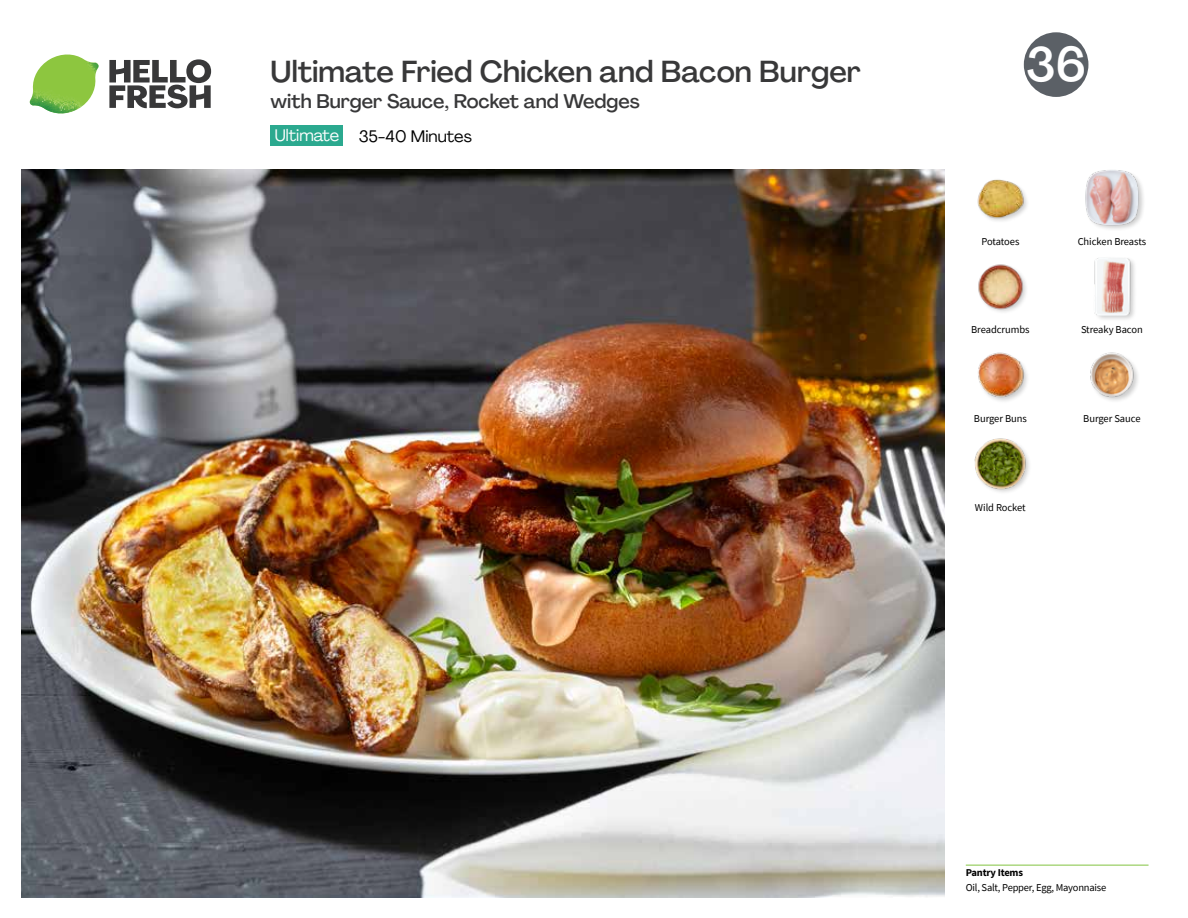
<style>
.page{position:relative;width:1188px;height:918px;background:#fff}
.page>*{position:absolute;margin:0;border:0;box-sizing:border-box;transform-origin:0 0}
.t1{font:500 48px "Agrandir";color:#fff}
.t2{font:500 30px "Agrandir";color:#383839}
.t3{font:500 19.5px "Agrandir";color:#383839}
.t4{font:16.5px "Agrandir";color:#000}
.t5{font:10.5px "Source Sans Pro";letter-spacing:-.015em;color:#000}
.t6{font:700 10.5px "Source Sans Pro";letter-spacing:-.02em;color:#000}
.s1{color:#fff}
</style>
<div class="page">
<svg style="left:109px;top:59px;width:102px;height:49px"></svg>
<img style="left:30px;top:55px;width:69px;height:59px">
<img style="left:21px;top:170px;width:924px;height:728px">
<hr style="left:966px;top:865px;width:183px;height:1px;background:#82c341">
<div style="left:271px;top:126px;width:72px;height:20px;background:#2ba98f"></div>
<img style="left:978px;top:352px;width:49px;height:49px">
<img style="left:974px;top:438px;width:55px;height:54px">
<img style="left:1090px;top:352px;width:48px;height:49px">
<img style="left:977px;top:179px;width:50px;height:42px">
<img style="left:978px;top:264px;width:48px;height:48px">
<div style="left:1093px;top:256px;width:44px;height:66px;background:#000;opacity:.2"></div>
<img style="left:1093px;top:258px;width:44px;height:57px">
<div style="left:1084px;top:169px;width:62px;height:63px;background:#000;opacity:.2"></div>
<img style="left:1084px;top:169px;width:57px;height:57px">
<svg style="left:1023px;top:32px;width:66px;height:65px"></svg>
<h2 class="t2" style="left:271px;top:53px;width:592px">Ultimate Fried Chicken and Bacon Burger</h2>
<h3 class="t3" style="left:271px;top:89px;width:371px">with Burger Sauce, Rocket and Wedges</h3>
<h3 class="t4" style="left:275px;top:126px;width:199px"><span class="s1">Ultimate</span> 35-40 Minutes</h3>
<h1 class="t1" style="left:1026px;top:34px;width:61px">36</h1>
<p class="t5" style="left:981px;top:234px;width:40px">Potatoes</p>
<p class="t5" style="left:1078px;top:234px;width:70px">Chicken Breasts</p>
<p class="t5" style="left:971px;top:323px;width:60px">Breadcrumbs</p>
<p class="t5" style="left:1081px;top:323px;width:63px">Streaky Bacon</p>
<p class="t5" style="left:974px;top:412px;width:54px">Burger Buns</p>
<p class="t5" style="left:1083px;top:412px;width:59px">Burger Sauce</p>
<p class="t5" style="left:975px;top:501px;width:52px">Wild Rocket</p>
<p class="t6" style="left:966px;top:866px;width:59px">Pantry Items</p>
<p class="t5" style="left:966px;top:880px;width:142px">Oil, Salt, Pepper, Egg, Mayonnaise</p>
</div>
